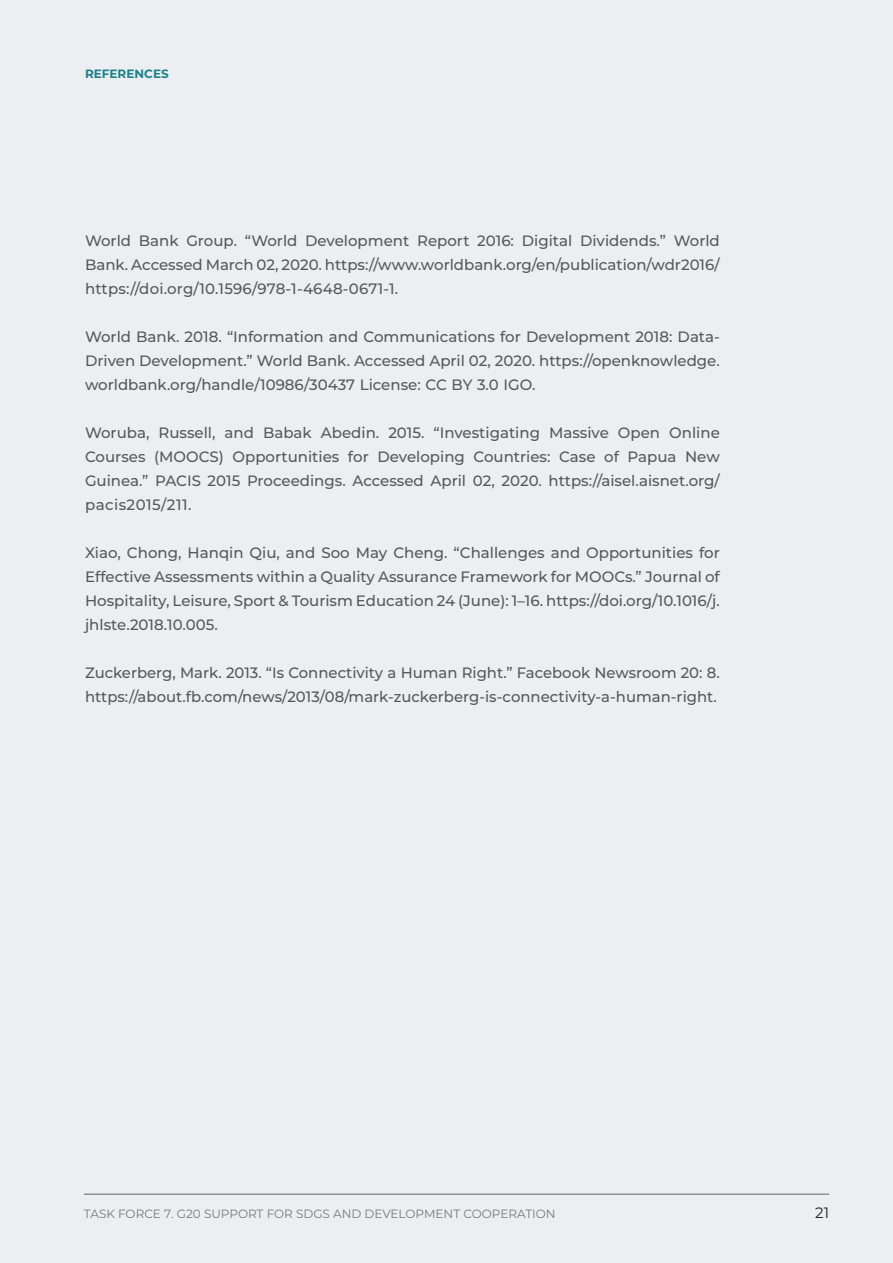
<style>
.page{position:relative;width:893px;height:1263px;background:#eceef1}
.page>*{position:absolute;margin:0;border:0;box-sizing:border-box;transform-origin:0 0}
.BULLETS{font:500 15px/24px "Montserrat";color:#57585a;text-align:justify}
.t1{font:15px "Montserrat";color:#231f20}
.t2{font:12px "Montserrat";color:#808285}
.t3{font:700 12px "Montserrat";color:#1a828c}
</style>
<div class="page">
<p class="t3" style="left:85px;top:65px;width:85px">REFERENCES</p>
<p class="BULLETS" style="left:85px;top:228px;width:636px">World Bank Group. “World Development Report 2016: Digital Dividends.” World Bank. Accessed March 02, 2020. https://www.worldbank.org/en/publication/wdr2016/ https://doi.org/10.1596/978-1-4648-0671-1.</p>
<p class="BULLETS" style="left:85px;top:324px;width:636px">World Bank. 2018. “Information and Communications for Development 2018: Data‐ Driven Development.” World Bank. Accessed April 02, 2020. https://openknowledge. worldbank.org/handle/10986/30437 License: CC BY 3.0 IGO.</p>
<p class="BULLETS" style="left:85px;top:420px;width:636px">Woruba, Russell, and Babak Abedin. 2015. “Investigating Massive Open Online Courses (MOOCS) Opportunities for Developing Countries: Case of Papua New Guinea.” PACIS 2015 Proceedings. Accessed April 02, 2020. https://aisel.aisnet.org/ pacis2015/211.</p>
<p class="BULLETS" style="left:85px;top:540px;width:636px">Xiao, Chong, Hanqin Qiu, and Soo May Cheng. “Challenges and Opportunities for Effective Assessments within a Quality Assurance Framework for MOOCs.” Journal of Hospitality, Leisure, Sport &amp; Tourism Education 24 (June): 1–16. https://doi.org/10.1016/j. jhlste.2018.10.005.</p>
<p class="BULLETS" style="left:85px;top:660px;width:636px">Zuckerberg, Mark. 2013. “Is Connectivity a Human Right.” Facebook Newsroom 20: 8. https://about.fb.com/news/2013/08/mark-zuckerberg-is-connectivity-a-human-right.</p>
<p class="t2" style="left:84px;top:1205px;width:473px">TASK FORCE 7. G20 SUPPORT FOR SDGS AND DEVELOPMENT COOPERATION</p>
<p class="t1" style="left:815px;top:1202px;width:15px">21</p>
</div>
